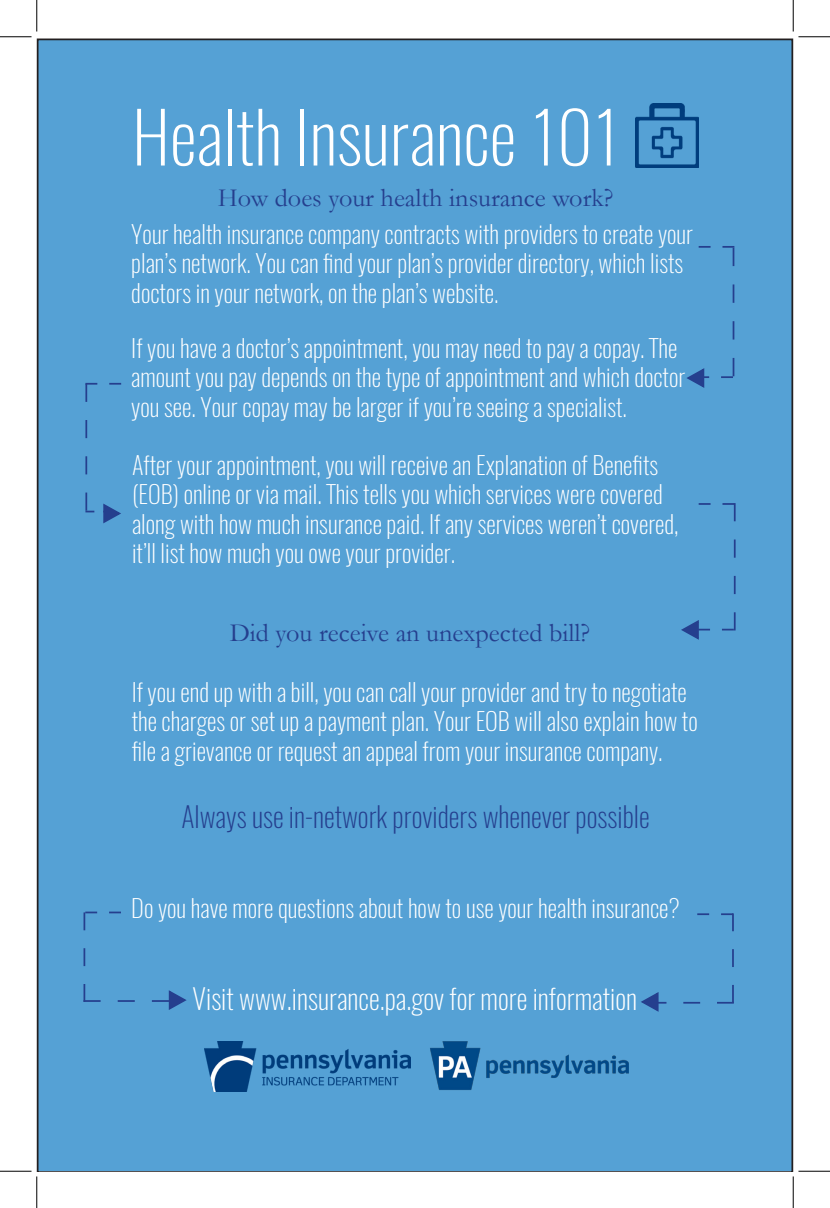
<style>
.page{position:relative;width:830px;height:1208px;background:#fff}
.page>*{position:absolute;margin:0;border:0;box-sizing:border-box;transform-origin:0 0}
.t1{font:200 70px "Oswald";color:#fff}
.t2{font:200 28px "Oswald";color:#253f8e}
.t3{font:200 28px "Oswald";color:#fff}
.t4{font:26.25px "Garamond";color:#253f8e}
.t5{font:200 24.5px/29.4px "Oswald";color:#fff}
</style>
<div class="page">
<div style="left:37px;top:38px;width:756px;height:1133px;background:#55a1d5"></div>
<div style="left:132px;top:89px;width:493px;height:90px;background:#55a1d5"></div>
<div style="left:132px;top:188px;width:567px;height:24px;background:#55a1d5"></div>
<div style="left:131px;top:331px;width:567px;height:134px;background:#55a1d5"></div>
<div style="left:131px;top:217px;width:567px;height:90px;background:#55a1d5"></div>
<div style="left:132px;top:448px;width:565px;height:120px;background:#55a1d5"></div>
<div style="left:132px;top:675px;width:567px;height:96px;background:#55a1d5"></div>
<svg style="left:85px;top:383px;width:37px;height:142px;background:#519ad0"></svg>
<div style="left:131px;top:624px;width:557px;height:30px;background:#55a1d5"></div>
<img style="left:635px;top:104px;width:63px;height:63px">
<div style="left:131px;top:891px;width:567px;height:89px;background:#55a1d5"></div>
<div style="left:131px;top:979px;width:567px;height:54px;background:#55a1d5"></div>
<div style="left:685px;top:246px;width:49px;height:143px;background:#55a1d5"></div>
<div style="left:680px;top:503px;width:55px;height:138px;background:#55a1d5"></div>
<svg style="left:641px;top:913px;width:92px;height:100px"></svg>
<svg style="left:83px;top:911px;width:104px;height:100px"></svg>
<div style="left:132px;top:797px;width:567px;height:55px;background:#55a1d5"></div>
<img style="left:423px;top:1033px;width:213px;height:64px">
<img style="left:204px;top:1041px;width:207px;height:50px">
<hr style="left:0;top:36px;width:32px;height:1px;background:#000">
<hr style="left:798px;top:36px;width:32px;height:1px;background:#000">
<hr style="left:0;top:1170px;width:32px;height:1px;background:#000">
<hr style="left:798px;top:1170px;width:32px;height:1px;background:#000">
<hr style="left:36px;top:0;width:1px;height:32px;background:#000">
<hr style="left:36px;top:1176px;width:1px;height:32px;background:#000">
<hr style="left:792px;top:0;width:1px;height:32px;background:#000">
<hr style="left:792px;top:1176px;width:1px;height:32px;background:#000">
<p class="t1" style="left:132px;top:90px;width:490px">Health Insurance 101</p>
<p class="t4" style="left:218px;top:180px;width:397px">How does your health insurance work?</p>
<p class="t5" style="left:131px;top:219px;width:563px">Your health insurance company contracts with providers to create your plan’s network. You can find your plan’s provider directory, which lists doctors in your network, on the plan’s website.</p>
<p class="t5" style="left:131px;top:333px;width:555px">If you have a doctor’s appointment, you may need to pay a copay. The amount you pay depends on the type of appointment and which doctor you see. Your copay may be larger if you’re seeing a specialist.</p>
<p class="t5" style="left:132px;top:450px;width:548px">After your appointment, you will receive an Explanation of Benefits (EOB) online or via mail. This tells you which services were covered along with how much insurance paid. If any services weren’t covered, it’ll list how much you owe your provider.</p>
<p class="t4" style="left:230px;top:615px;width:362px">Did you receive an unexpected bill?</p>
<p class="t5" style="left:132px;top:677px;width:567px">If you end up with a bill, you can call your provider and try to negotiate the charges or set up a payment plan. Your EOB will also explain how to file a grievance or request an appeal from your insurance company.</p>
<p class="t2" style="left:181px;top:798px;width:469px">Always use in-network providers whenever possible</p>
<p class="t5" style="left:131px;top:893px;width:550px">Do you have more questions about how to use your health insurance?</p>
<p class="t3" style="left:192px;top:979px;width:446px">Visit www.insurance.pa.gov for more information</p>
</div>
